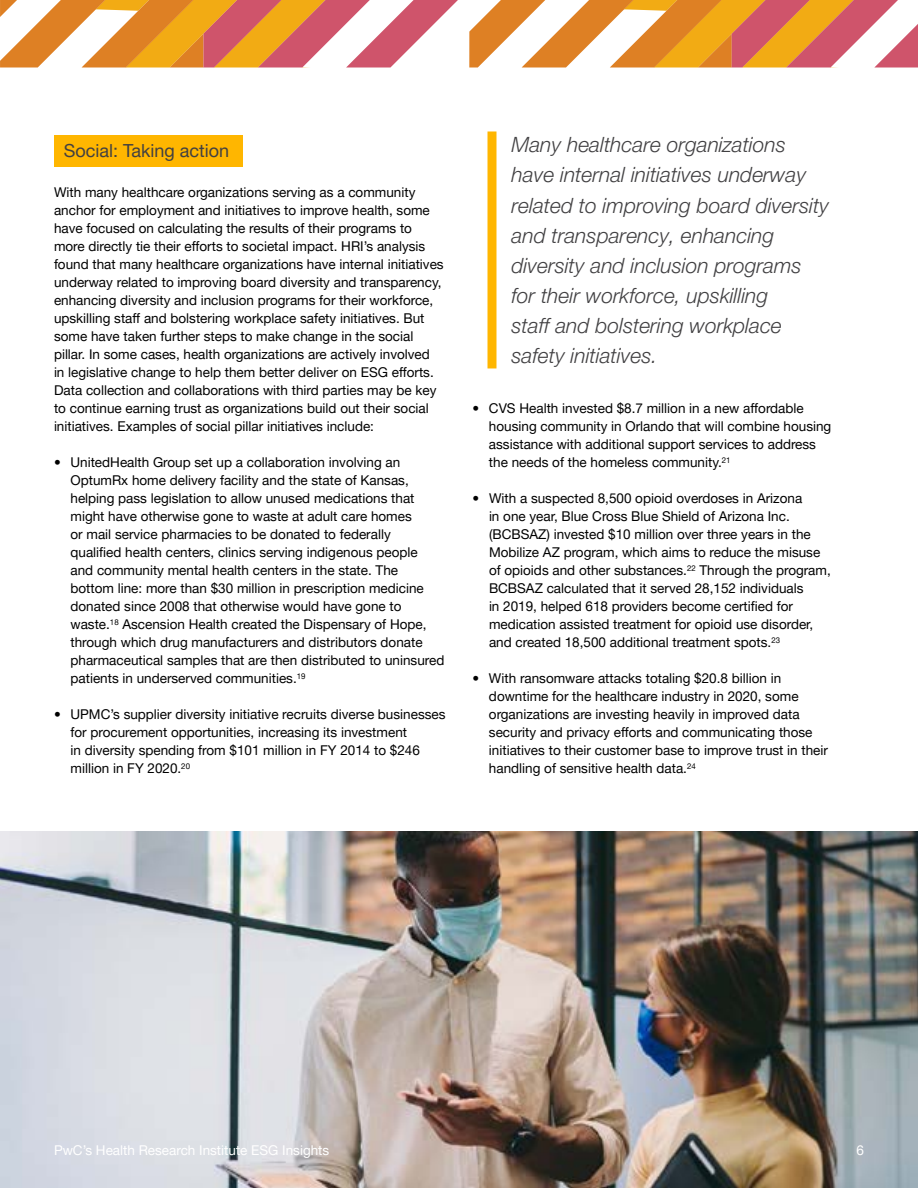
<style>
.page{position:relative;width:918px;height:1188px;background:#fff}
.page>*{position:absolute;margin:0;border:0;box-sizing:border-box;transform-origin:0 0}
.t1{font:italic 300 21px/30px "Helvetica Neue LT Pro";color:#414042}
.t2{font:18px "Helvetica Neue LT Pro";color:#414042}
.t3{font:13.5px/18px "Helvetica Neue LT Pro";color:#000}
.t4{font:13.5px "Helvetica Neue LT Pro";color:#fff}
</style>
<div class="page">
<svg style="left:0;top:0;width:458px;height:68px"></svg>
<svg style="left:469px;top:0;width:449px;height:68px"></svg>
<img style="left:0;top:831px;width:918px;height:357px">
<div style="left:54px;top:135px;width:189px;height:32px;background:#ffb600"></div>
<div style="left:488px;top:131px;width:8px;height:237px;background:#ffb600"></div>
<h2 class="t2" style="left:64px;top:139px;width:167px">Social: Taking action</h2>
<p class="t3" style="left:54px;top:183px;width:391px">With many healthcare organizations serving as a community anchor for employment and initiatives to improve health, some have focused on calculating the results of their programs to more directly tie their efforts to societal impact. HRI’s analysis found that many healthcare organizations have internal initiatives underway related to improving board diversity and transparency, enhancing diversity and inclusion programs for their workforce, upskilling staff and bolstering workplace safety initiatives. But some have taken further steps to make change in the social pillar. In some cases, health organizations are actively involved in legislative change to help them better deliver on ESG efforts.<br>Data collection and collaborations with third parties may be key to continue earning trust as organizations build out their social initiatives. Examples of social pillar initiatives include:</p>
<p class="t3" style="left:70px;top:453px;width:375px;text-indent:-16px">• UnitedHealth Group set up a collaboration involving an OptumRx home delivery facility and the state of Kansas, helping pass legislation to allow unused medications that might have otherwise gone to waste at adult care homes<br>or mail service pharmacies to be donated to federally qualified health centers, clinics serving indigenous people<br>and community mental health centers in the state. The bottom line: more than $30 million in prescription medicine donated since 2008 that otherwise would have gone to waste.<sup>18</sup> Ascension Health created the Dispensary of Hope, through which drug manufacturers and distributors donate pharmaceutical samples that are then distributed to uninsured patients in underserved communities.<sup>19</sup></p>
<p class="t3" style="left:71px;top:705px;width:377px;text-indent:-16px">• UPMC’s supplier diversity initiative recruits diverse businesses for procurement opportunities, increasing its investment<br>in diversity spending from $101 million in FY 2014 to $246 million in FY 2020.<sup>20</sup></p>
<p class="t1" style="left:512px;top:130px;width:319px">Many healthcare organizations have internal initiatives underway related to improving board diversity and transparency, enhancing diversity and inclusion programs for their workforce, upskilling<br>staff and bolstering workplace safety initiatives.</p>
<p class="t3" style="left:489px;top:399px;width:344px;text-indent:-16px">• CVS Health invested $8.7 million in a new affordable housing community in Orlando that will combine housing assistance with additional support services to address the needs of the homeless community.<sup>21</sup></p>
<p class="t3" style="left:489px;top:489px;width:343px;text-indent:-16px">• With a suspected 8,500 opioid overdoses in Arizona<br>in one year, Blue Cross Blue Shield of Arizona Inc. (BCBSAZ) invested $10 million over three years in the Mobilize AZ program, which aims to reduce the misuse of opioids and other substances.<sup>22</sup> Through the program, BCBSAZ calculated that it served 28,152 individuals<br>in 2019, helped 618 providers become certified for medication assisted treatment for opioid use disorder, and created 18,500 additional treatment spots.<sup>23</sup></p>
<p class="t3" style="left:489px;top:669px;width:341px;text-indent:-16px">• With ransomware attacks totaling $20.8 billion in downtime for the healthcare industry in 2020, some organizations are investing heavily in improved data security and privacy efforts and communicating those initiatives to their customer base to improve trust in their handling of sensitive health data.<sup>24</sup></p>
<p class="t4" style="left:54px;top:1141px;width:277px">PwC’s Health Research Institute ESG Insights</p>
<p class="t4" style="left:856px;top:1141px;width:9px">6</p>
</div>
